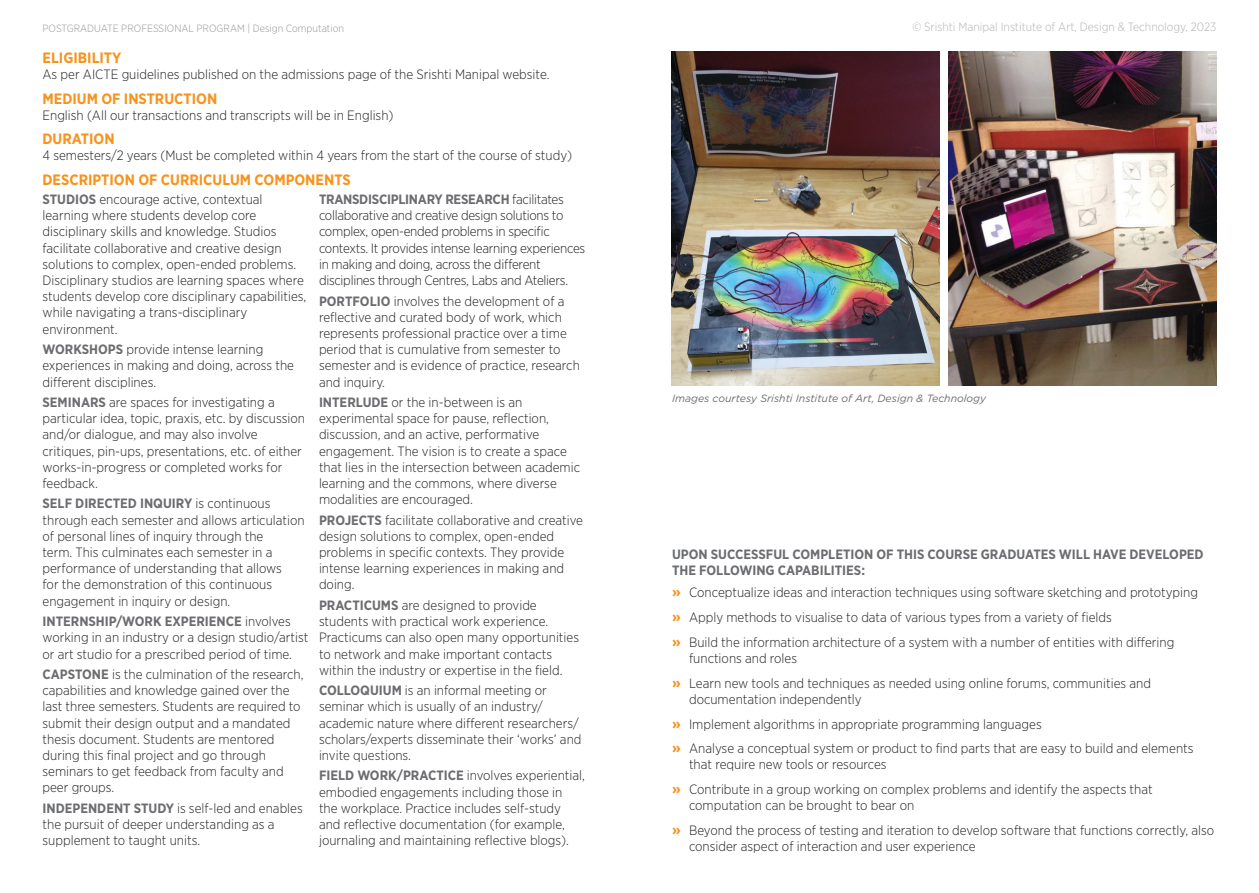
<style>
.page{position:relative;width:1259px;height:893px;background:#fff}
.page>*{position:absolute;margin:0;border:0;box-sizing:border-box;transform-origin:0 0}
.Body{font:700 15px "Gotham Narrow";color:#f7931d}
.Body_M___M{font:300 13.5px/16.2px "Gotham Narrow";color:#231f20}
.Body_M___M-2{font:300 13.5px/16.2px "Gotham Narrow";letter-spacing:-.02em;color:#231f20}
.Body-2{font:300 13.5px "Gotham Narrow";color:#231f20}
.Body-3{font:700 13.5px/16.2px "Gotham Narrow";color:#6c6d70}
.t1{font:300 12px "Gotham Narrow";color:#b2b3b7}
.Body-4{font:italic 10.5px "Gotham HTF";color:#6c6d70}
.t2{font:300 10.5px "Gotham Narrow";color:#939598}
.s1{font-weight:700;color:#6c6d70}
.s2{font-weight:700;font-size:15px;color:#f7931d}
</style>
<div class="page">
<img style="left:672px;top:51px;width:268px;height:335px">
<img style="left:948px;top:51px;width:268px;height:335px">
<p class="t2" style="left:43px;top:22px;width:303px">POSTGRADUATE PROFESSIONAL PROGRAM | Design Computation</p>
<p class="t1" style="left:912px;top:20px;width:305px">© Srishti Manipal Institute of Art, Design &amp; Technology, 2023</p>
<p class="Body" style="left:43px;top:48px;width:80px">ELIGIBILITY</p>
<p class="Body-2" style="left:43px;top:66px;width:508px">As per AICTE guidelines published on the admissions page of the Srishti Manipal website.</p>
<p class="Body" style="left:43px;top:89px;width:176px">MEDIUM OF INSTRUCTION</p>
<p class="Body-2" style="left:43px;top:107px;width:352px">English (All our transactions and transcripts will be in English)</p>
<p class="Body" style="left:43px;top:129px;width:74px">DURATION</p>
<p class="Body-2" style="left:43px;top:147px;width:531px">4 semesters/2 years (Must be completed within 4 years from the start of the course of study)</p>
<p class="Body" style="left:43px;top:170px;width:310px">DESCRIPTION OF CURRICULUM COMPONENTS</p>
<p class="Body_M___M" style="left:43px;top:191px;width:265px"><span class="s1">STUDIOS</span> encourage active, contextual learning where students develop core disciplinary skills and knowledge. Studios facilitate collaborative and creative design solutions to complex, open-ended problems.<br>Disciplinary studios are learning spaces where students develop core disciplinary capabilities, while navigating a trans-disciplinary environment.</p>
<p class="Body_M___M" style="left:43px;top:341px;width:253px"><span class="s1">WORKSHOPS</span> provide intense learning experiences in making and doing, across the different disciplines.</p>
<p class="Body_M___M" style="left:43px;top:394px;width:264px"><span class="s1">SEMINARS</span> are spaces for investigating a particular idea, topic, praxis, etc. by discussion and/or dialogue, and may also involve critiques, pin-ups, presentations, etc. of either works-in-progress or completed works for feedback.</p>
<p class="Body_M___M" style="left:43px;top:495px;width:264px"><span class="s1">SELF DIRECTED INQUIRY</span> is continuous through each semester and allows articulation of personal lines of inquiry through the<br>term. This culminates each semester in a performance of understanding that allows<br>for the demonstration of this continuous engagement in inquiry or design.</p>
<p class="Body_M___M" style="left:43px;top:613px;width:267px"><span class="s1">INTERNSHIP/WORK EXPERIENCE</span> involves working in an industry or a design studio/artist or art studio for a prescribed period of time.</p>
<p class="Body_M___M" style="left:43px;top:666px;width:262px"><span class="s1">CAPSTONE</span> is the culmination of the research, capabilities and knowledge gained over the last three semesters. Students are required to submit their design output and a mandated thesis document. Students are mentored during this final project and go through seminars to get feedback from faculty and peer groups.</p>
<p class="Body_M___M" style="left:43px;top:800px;width:262px"><span class="s1">INDEPENDENT STUDY</span> is self-led and enables the pursuit of deeper understanding as a supplement to taught units.</p>
<p class="Body_M___M-2" style="left:319px;top:191px;width:268px"><span class="s1">TRANSDISCIPLINARY RESEARCH</span> facilitates collaborative and creative design solutions to complex, open-ended problems in specific contexts. It provides intense learning experiences in making and doing, across the different disciplines through Centres, Labs and Ateliers.</p>
<p class="Body_M___M" style="left:319px;top:292px;width:262px"><span class="s1">PORTFOLIO</span> involves the development of a reflective and curated body of work, which represents professional practice over a time period that is cumulative from semester to semester and is evidence of practice, research and inquiry.</p>
<p class="Body_M___M" style="left:319px;top:394px;width:263px"><span class="s1">INTERLUDE</span> or the in-between is an experimental space for pause, reflection, discussion, and an active, performative engagement. The vision is to create a space that lies in the intersection between academic learning and the commons, where diverse modalities are encouraged.</p>
<p class="Body_M___M" style="left:319px;top:511px;width:266px"><span class="s1">PROJECTS</span> facilitate collaborative and creative design solutions to complex, open-ended problems in specific contexts. They provide intense learning experiences in making and doing.</p>
<p class="Body_M___M" style="left:319px;top:597px;width:261px"><span class="s1">PRACTICUMS</span> are designed to provide students with practical work experience.<br>Practicums can also open many opportunities to network and make important contacts within the industry or expertise in the field.</p>
<p class="Body_M___M" style="left:319px;top:682px;width:264px"><span class="s1">COLLOQUIUM</span> is an informal meeting or seminar which is usually of an industry/ academic nature where different researchers/ scholars/experts disseminate their ‘works’ and invite questions.</p>
<p class="Body_M___M" style="left:319px;top:767px;width:267px"><span class="s1">FIELD WORK/PRACTICE</span> involves experiential, embodied engagements including those in<br>the workplace. Practice includes self-study and reflective documentation (for example, journaling and maintaining reflective blogs).</p>
<p class="Body-4" style="left:672px;top:393px;width:316px">Images courtesy Srishti Institute of Art, Design &amp; Technology</p>
<p class="Body-3" style="left:672px;top:546px;width:533px">UPON SUCCESSFUL COMPLETION OF THIS COURSE GRADUATES WILL HAVE DEVELOPED<br>THE FOLLOWING CAPABILITIES:</p>
<p class="Body_M___M" style="left:672px;top:584px;width:527px"><span class="s2">»</span> Conceptualize ideas and interaction techniques using software sketching and prototyping</p>
<p class="Body_M___M" style="left:672px;top:609px;width:441px"><span class="s2">»</span> Apply methods to visualise to data of various types from a variety of fields</p>
<p class="Body_M___M" style="left:689px;top:634px;width:487px;text-indent:-17px"><span class="s2">»</span> Build the information architecture of a system with a number of entities with differing functions and roles</p>
<p class="Body_M___M" style="left:689px;top:674px;width:463px;text-indent:-17px"><span class="s2">»</span> Learn new tools and techniques as needed using online forums, communities and documentation independently</p>
<p class="Body_M___M" style="left:672px;top:715px;width:371px"><span class="s2">»</span> Implement algorithms in appropriate programming languages</p>
<p class="Body_M___M" style="left:689px;top:740px;width:506px;text-indent:-17px"><span class="s2">»</span> Analyse a conceptual system or product to find parts that are easy to build and elements that require new tools or resources</p>
<p class="Body_M___M" style="left:689px;top:781px;width:465px;text-indent:-17px"><span class="s2">»</span> Contribute in a group working on complex problems and identify the aspects that computation can be brought to bear on</p>
<p class="Body_M___M" style="left:689px;top:822px;width:527px;text-indent:-17px"><span class="s2">»</span> Beyond the process of testing and iteration to develop software that functions correctly, also consider aspect of interaction and user experience</p>
</div>
